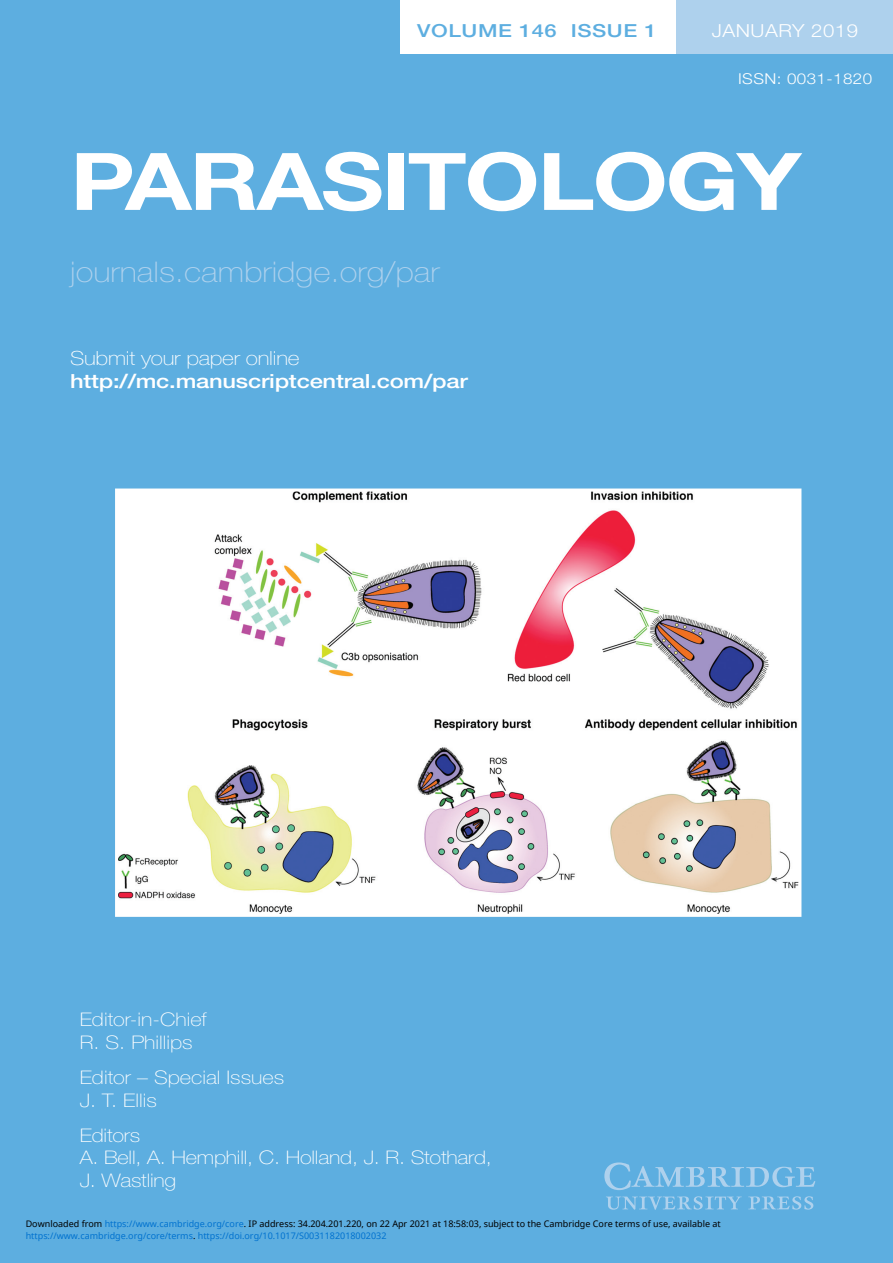
<style>
.page{position:relative;width:893px;height:1263px;background:#5daee0}
.page>*{position:absolute;margin:0;border:0;box-sizing:border-box;transform-origin:0 0}
.t1{font:700 79.5px "Helvetica Neue";letter-spacing:-.025em;color:#fff;scale:1.22 1}
.t2{font:100 28.5px "Helvetica Neue";color:#aed1ed;scale:1.16 1}
.t3{font:500 19.5px/23.4px "Helvetica Neue";letter-spacing:-.01em;color:#fff;scale:1.22 1}
.t4{font:100 18.75px/22.5px "Helvetica Neue";color:#fff;scale:1.16 1}
.t5{font:500 18px "Helvetica Neue";letter-spacing:.025em;color:#5daee0;scale:1.22 1}
.t6{font:300 18px "Helvetica Neue";letter-spacing:.025em;color:#fff;scale:1.13 1}
.t7{font:300 15px "Helvetica Neue";letter-spacing:.025em;color:#fff;scale:1.13 1}
.t8{font:9px "Noto Sans";color:#000}
.t9{font:9px "Noto Sans";color:#0172cf}
.s1{font-weight:100}
.s2{color:#0172cf}
.s3{color:#000}
</style>
<div class="page">
<svg style="left:604px;top:1162px;width:211px;height:28px"></svg>
<svg style="left:606px;top:1196px;width:136px;height:14px"></svg>
<svg style="left:748px;top:1196px;width:65px;height:13px"></svg>
<div style="left:401px;top:0;width:277px;height:54px;background:#fff"></div>
<div style="left:677px;top:0;width:216px;height:54px;background:#aed1ed"></div>
<svg style="left:115px;top:488px;width:687px;height:429px;background:#ebe6e6"></svg>
<p class="t5" style="left:417px;top:24px;width:198px">VOLUME 146 ISSUE 1</p>
<p class="t6" style="left:712px;top:24px;width:131px">JANUARY 2019</p>
<p class="t7" style="left:738px;top:73px;width:120px">ISSN: 0031-1820</p>
<p class="t1" style="left:70px;top:153px;width:601px">PARASITOLOGY</p>
<p class="t2" style="left:70px;top:262px;width:320px">journals.cambridge.org/par</p>
<p class="t3" style="left:70px;top:348px;width:328px"><span class="s1">Submit your paper online </span>http://mc.manuscriptcentral.com/par</p>
<p class="t4" style="left:80px;top:1010px;width:111px">Editor-in-Chief<br>R. S. Phillips</p>
<p class="t4" style="left:80px;top:1068px;width:178px">Editor – Special Issues<br>J. T. Ellis</p>
<p class="t4" style="left:80px;top:1125px;width:357px">Editors<br>A. Bell, A. Hemphill, C. Holland, J. R. Stothard,<br>J. Wastling</p>
<p class="t8" style="left:26px;top:1218px;width:697px">Downloaded from <span class="s2">https://www.cambridge.org/core</span>. IP address: 34.204.201.220, on 22 Apr 2021 at 18:58:03, subject to the Cambridge Core terms of use, available at</p>
<p class="t9" style="left:26px;top:1229px;width:362px">https://www.cambridge.org/core/terms<span class="s3">.</span> https://doi.org/10.1017/S0031182018002032</p>
</div>
